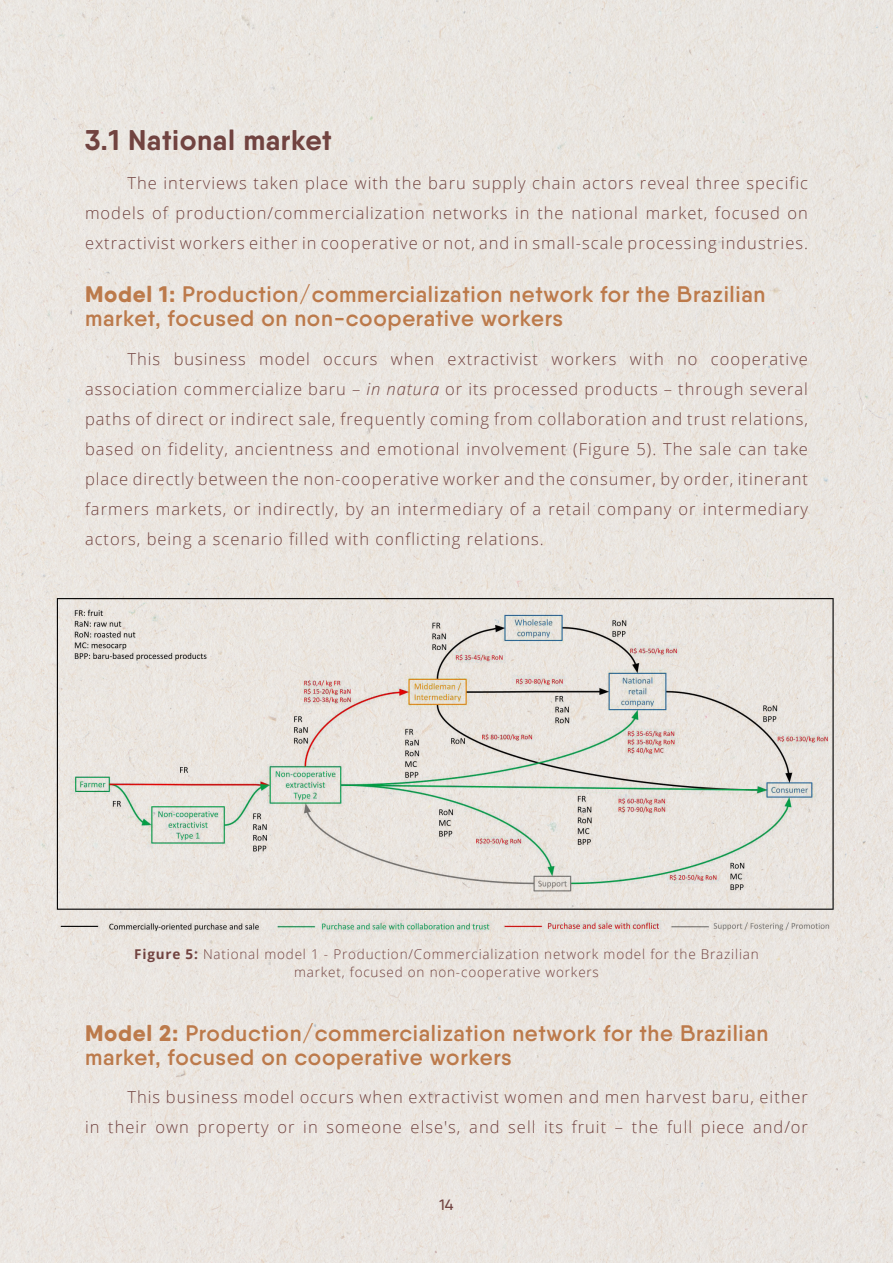
<style>
.page{position:relative;width:893px;height:1263px;background:#eae5e0}
.page>*{position:absolute;margin:0;border:0;box-sizing:border-box;transform-origin:0 0}
.t1{font:700 28.5px "Qanelas Soft";letter-spacing:.02em;color:#714340}
.t2{font:600 22.5px/24px "Qanelas Soft";letter-spacing:.03em;color:#bc7a4b}
.t3{font:300 16.5px/30px "Open Sans";letter-spacing:.06em;color:#714340;text-align:justify}
.t4{font:500 15px "Qanelas Soft";color:#714340}
.t5{font:300 13.5px/18px "Open Sans";letter-spacing:.06em;color:#714340;text-align:center}
.s1{font-weight:800}
.s2{font-style:italic}
.s3{font-weight:700}
</style>
<div class="page">
<img style="left:52px;top:579px;width:786px;height:366px">
<h1 class="t1" style="left:85px;top:123px;width:248px">3.1 National market</h1>
<p class="t3" style="left:85px;top:167px;width:724px;text-indent:43px">The interviews taken place with the baru supply chain actors reveal three specific models of production/commercialization networks in the national market, focused on extractivist workers either in cooperative or not, and in small-scale processing industries.</p>
<h2 class="t2" style="left:85px;top:282px;width:682px"><span class="s1">Model 1:</span> Production/commercialization network for the Brazilian market, focused on non-cooperative workers</h2>
<p class="t3" style="left:85px;top:343px;width:724px;text-indent:43px">This business model occurs when extractivist workers with no cooperative association commercialize baru – <span class="s2">in natura</span> or its processed products – through several paths of direct or indirect sale, frequently coming from collaboration and trust relations, based on fidelity, ancientness and emotional involvement (Figure 5). The sale can take place directly between the non-cooperative worker and the consumer, by order, itinerant farmers markets, or indirectly, by an intermediary of a retail company or intermediary actors, being a scenario filled with conflicting relations.</p>
<p class="t5" style="left:134px;top:945px;width:626px"><span class="s3">Figure 5:</span> National model 1 - Production/Commercialization network model for the Brazilian market, focused on non-cooperative workers</p>
<h2 class="t2" style="left:85px;top:1021px;width:685px"><span class="s1">Model 2:</span> Production/commercialization network for the Brazilian market, focused on cooperative workers</h2>
<p class="t3" style="left:85px;top:1082px;width:724px;text-align:right">This business model occurs when extractivist women and men harvest baru, either<br>in their own property or in someone else's, and sell its fruit – the full piece and/or</p>
<p class="t4" style="left:439px;top:1196px;width:15px">14</p>
</div>
